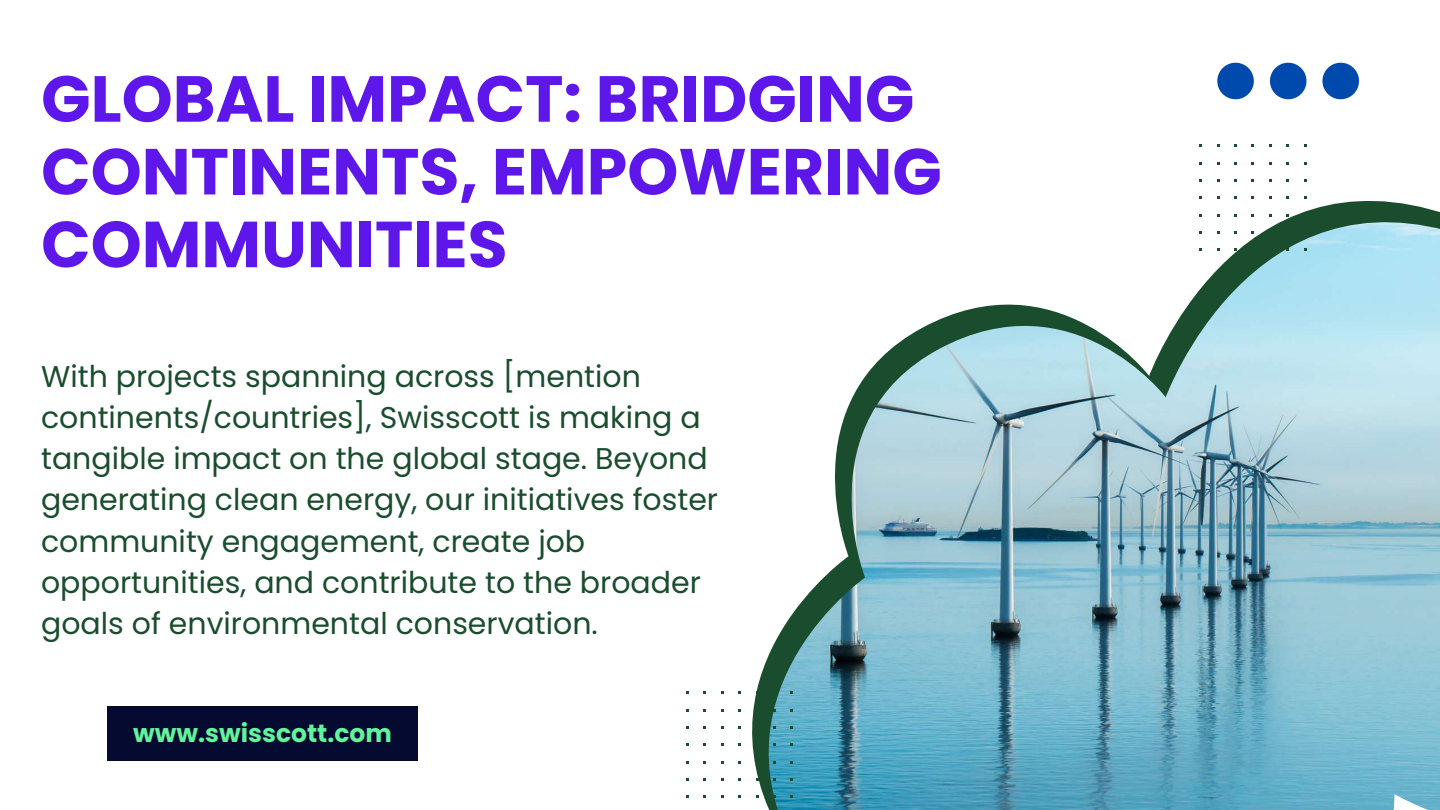
<style>
.page{position:relative;width:1440px;height:810px;background:#fff}
.page>*{position:absolute;margin:0;border:0;box-sizing:border-box;transform-origin:0 0}
.t1{font:700 65px/72.8px "Poppins";color:#5e17eb}
.t2{font:30px/41.2px "Poppins";color:#1a4d2e}
.t3{font:700 25px "Poppins";color:#61f49c}
</style>
<div class="page">
<svg style="left:1217px;top:63px;width:37px;height:36px"></svg>
<svg style="left:1270px;top:63px;width:36px;height:36px"></svg>
<svg style="left:1322px;top:63px;width:37px;height:36px"></svg>
<svg style="left:752px;top:201px;width:688px;height:608px"></svg>
<img style="left:769px;top:222px;width:671px;height:588px">
<div style="left:107px;top:706px;width:311px;height:55px;background:#050a30"></div>
<h1 class="t1" style="left:41px;top:63px;width:902px">GLOBAL IMPACT: BRIDGING<br>CONTINENTS, EMPOWERING<br>COMMUNITIES</h1>
<p class="t2" style="left:41px;top:356px;width:679px">With projects spanning across [mention continents/countries], Swisscott is making a tangible impact on the global stage. Beyond generating clean energy, our initiatives foster community engagement, create job opportunities, and contribute to the broader goals of environmental conservation.</p>
<p class="t3" style="left:133px;top:715px;width:260px">www.swisscott.com</p>
</div>
